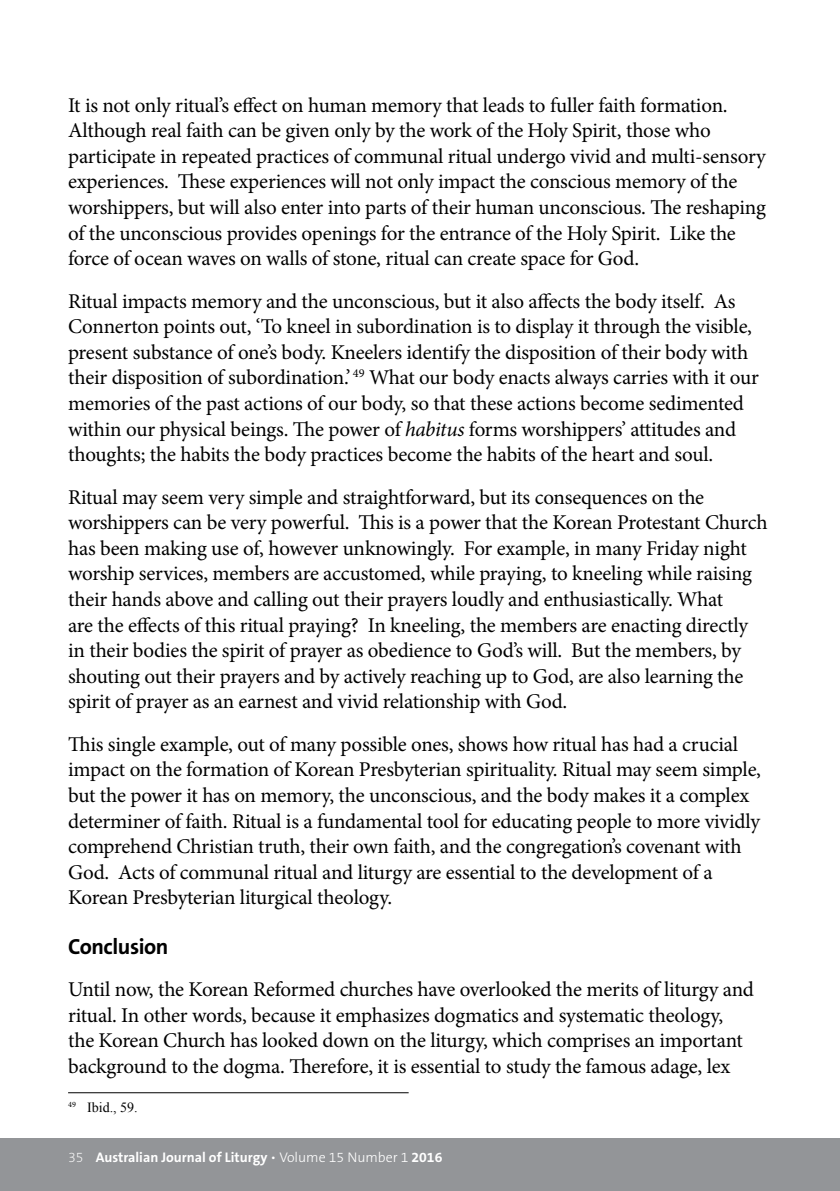
<style>
.page{position:relative;width:840px;height:1191px;background:#fff}
.page>*{position:absolute;margin:0;border:0;box-sizing:border-box;transform-origin:0 0}
.t1{font:700 22px "The Sans B7";letter-spacing:-.02em;color:#000}
.t2{font:21px/25.6px "Minion Pro";letter-spacing:-.01em;color:#000}
.t3{font:700 14px "The Sans B7";color:#fff}
.t4{font:14px "Times New Roman";color:#000}
.s1{font-style:italic}
.s2{font-family:"The Sans B2";font-weight:200}
.s3{font-family:"The Sans B3";font-weight:300}
</style>
<div class="page">
<div style="left:0;top:1138px;width:839px;height:53px;background:#939598"></div>
<hr style="left:68px;top:1092px;width:340px;height:1px;background:#000">
<p class="t2" style="left:68px;top:92px;width:699px">It is not only ritual’s effect on human memory that leads to fuller faith formation.<br>Although real faith can be given only by the work of the Holy Spirit, those who participate in repeated practices of communal ritual undergo vivid and multi-sensory experiences. These experiences will not only impact the conscious memory of the worshippers, but will also enter into parts of their human unconscious. The reshaping of the unconscious provides openings for the entrance of the Holy Spirit. Like the force of ocean waves on walls of stone, ritual can create space for God.</p>
<p class="t2" style="left:68px;top:288px;width:691px">Ritual impacts memory and the unconscious, but it also affects the body itself. As Connerton points out, ‘To kneel in subordination is to display it through the visible, present substance of one’s body. Kneelers identify the disposition of their body with their disposition of subordination.’ <sup>49</sup> What our body enacts always carries with it our memories of the past actions of our body, so that these actions become sedimented within our physical beings. The power of <span class="s1">habitus</span> forms worshippers’ attitudes and thoughts; the habits the body practices become the habits of the heart and soul.</p>
<p class="t2" style="left:68px;top:484px;width:700px">Ritual may seem very simple and straightforward, but its consequences on the worshippers can be very powerful. This is a power that the Korean Protestant Church has been making use of, however unknowingly. For example, in many Friday night worship services, members are accustomed, while praying, to kneeling while raising their hands above and calling out their prayers loudly and enthusiastically. What<br>are the effects of this ritual praying? In kneeling, the members are enacting directly in their bodies the spirit of prayer as obedience to God’s will. But the members, by shouting out their prayers and by actively reaching up to God, are also learning the spirit of prayer as an earnest and vivid relationship with God.</p>
<p class="t2" style="left:68px;top:731px;width:694px">This single example, out of many possible ones, shows how ritual has had a crucial impact on the formation of Korean Presbyterian spirituality. Ritual may seem simple, but the power it has on memory, the unconscious, and the body makes it a complex determiner of faith. Ritual is a fundamental tool for educating people to more vividly comprehend Christian truth, their own faith, and the congregation’s covenant with God. Acts of communal ritual and liturgy are essential to the development of a Korean Presbyterian liturgical theology.</p>
<p class="t1" style="left:68px;top:934px;width:102px">Conclusion</p>
<p class="t2" style="left:68px;top:976px;width:687px">Until now, the Korean Reformed churches have overlooked the merits of liturgy and ritual. In other words, because it emphasizes dogmatics and systematic theology, the Korean Church has looked down on the liturgy, which comprises an important background to the dogma. Therefore, it is essential to study the famous adage, lex</p>
<p class="t4" style="left:68px;top:1097px;width:71px"><sup>49</sup> Ibid., 59.</p>
<p class="t3" style="left:68px;top:1149px;width:375px"><span class="s2">35</span> Australian Journal of Liturgy <span class="s2">•</span> <span class="s3">Volume 15 Number 1</span> 2016</p>
</div>
